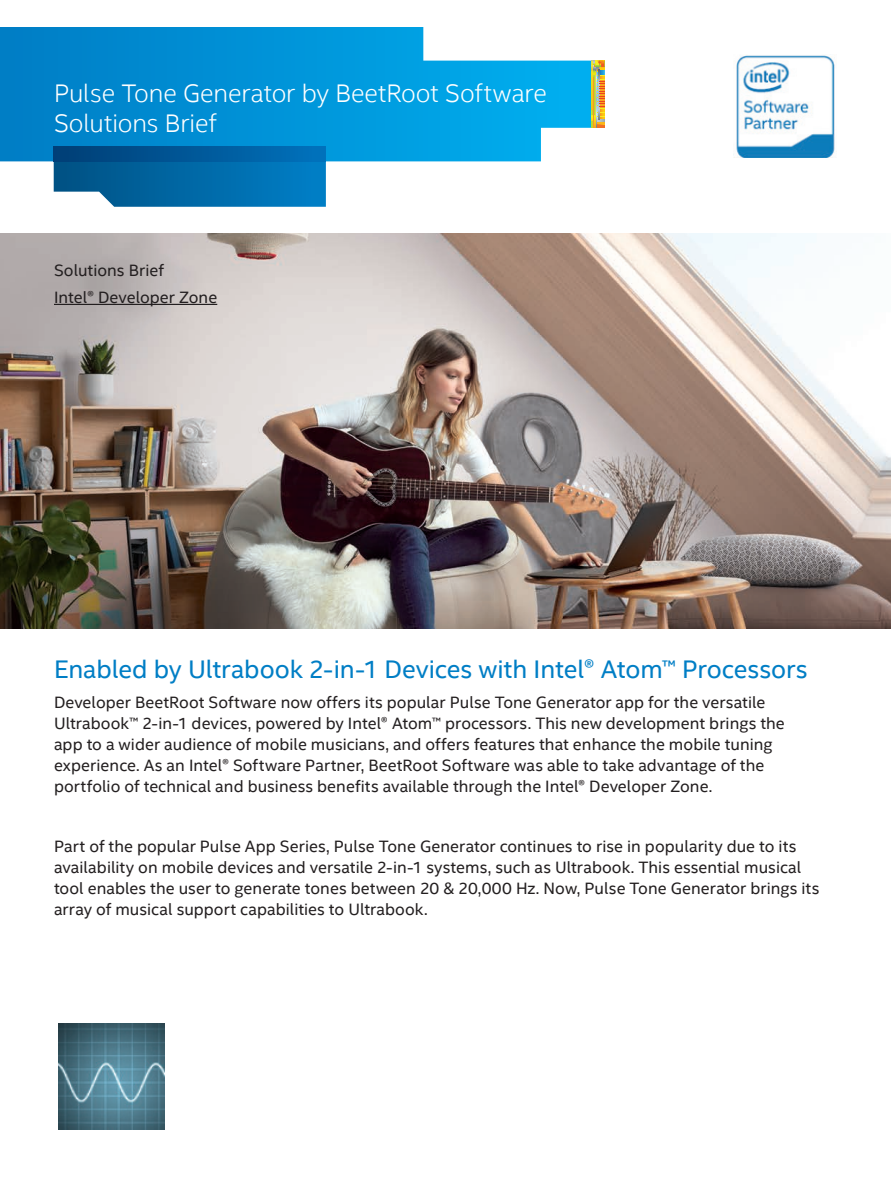
<style>
.page{position:relative;width:891px;height:1188px;background:#fff}
.page>*{position:absolute;margin:0;border:0;box-sizing:border-box;transform-origin:0 0}
.t1{font:25.5px "Intel Clear";letter-spacing:-.005em;color:#007ec5}
.t2{font:300 25.5px/30px "Intel Clear";letter-spacing:-.005em;color:#fff}
.t3{font:16.5px/21px "Intel Clear";letter-spacing:.005em;color:#231f20}
</style>
<div class="page">
<svg style="left:0;top:27px;width:591px;height:134px;background:#189edc"></svg>
<svg style="left:591px;top:61px;width:14px;height:67px"></svg>
<svg style="left:54px;top:161px;width:272px;height:46px;background:#1173ac"></svg>
<img style="left:54px;top:146px;width:272px;height:15px">
<img style="left:0;top:233px;width:891px;height:396px">
<img style="left:736px;top:55px;width:101px;height:102px">
<hr style="left:54px;top:304px;width:163px;height:1px;background:#231f20">
<img style="left:58px;top:1023px;width:106px;height:106px">
<h1 class="t2" style="left:54px;top:78px;width:494px">Pulse Tone Generator by BeetRoot Software<br>Solutions Brief</h1>
<p class="t3" style="left:54px;top:257px;width:165px;line-height:27px">Solutions Brief<br>Intel® Developer Zone</p>
<h1 class="t1" style="left:54px;top:654px;width:755px">Enabled by Ultrabook 2-in-1 Devices with Intel® Atom™ Processors</h1>
<p class="t3" style="left:54px;top:692px;width:732px">Developer BeetRoot Software now offers its popular Pulse Tone Generator app for the versatile Ultrabook™ 2-in-1 devices, powered by Intel® Atom™ processors. This new development brings the app to a wider audience of mobile musicians, and offers features that enhance the mobile tuning experience. As an Intel® Software Partner, BeetRoot Software was able to take advantage of the portfolio of technical and business benefits available through the Intel® Developer Zone.</p>
<p class="t3" style="left:54px;top:836px;width:767px">Part of the popular Pulse App Series, Pulse Tone Generator continues to rise in popularity due to its availability on mobile devices and versatile 2-in-1 systems, such as Ultrabook. This essential musical tool enables the user to generate tones between 20 &amp; 20,000 Hz. Now, Pulse Tone Generator brings its array of musical support capabilities to Ultrabook.</p>
</div>
